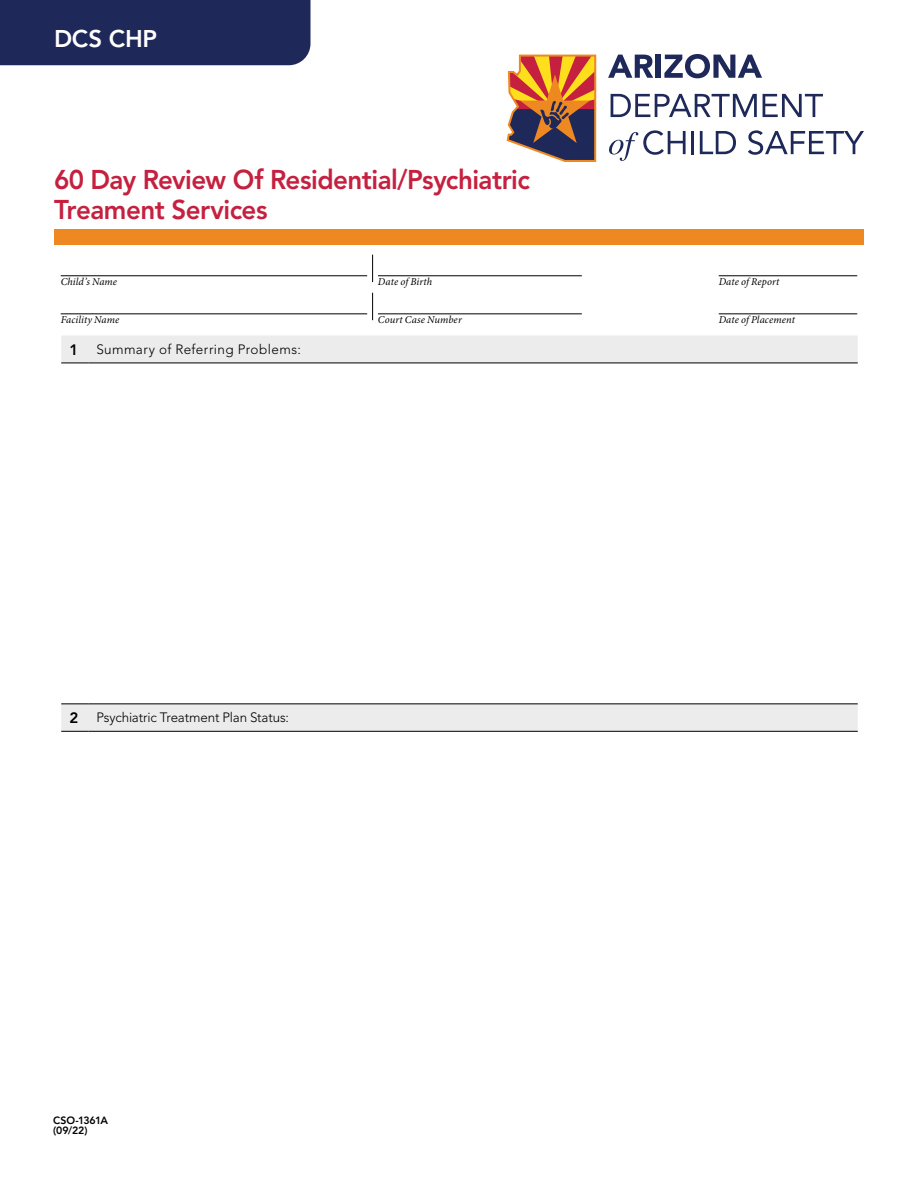
<style>
.page{position:relative;width:918px;height:1188px;background:#fff}
.page>*{position:absolute;margin:0;border:0;box-sizing:border-box;transform-origin:0 0}
.t1{font:800 27px/30px "Avenir";letter-spacing:-.02em;color:#c5203f;scale:.96 1}
.t2{font:800 24px "Avenir";letter-spacing:-.01em;color:#fff}
.t3{font:300 13.5px "Avenir";color:#000}
.t4{font:300 13.5px "Avenir";letter-spacing:.03em;color:#000}
.t5{font:italic 10.5px "Minion Pro";letter-spacing:.005em;color:#000}
.t6{font:800 10.5px/10.5px "Avenir";letter-spacing:-.01em;color:#000}
.s1{font-weight:800;font-size:15px}
</style>
<div class="page">
<svg style="left:608px;top:55px;width:45px;height:23px"></svg>
<div style="left:656px;top:55px;width:5px;height:23px;background:#1e2859"></div>
<svg style="left:664px;top:54px;width:98px;height:24px"></svg>
<svg style="left:611px;top:94px;width:146px;height:23px"></svg>
<svg style="left:763px;top:94px;width:60px;height:23px"></svg>
<svg style="left:609px;top:130px;width:77px;height:31px"></svg>
<hr style="left:691px;top:131px;width:3px;height:23px;background:#1e2859">
<svg style="left:700px;top:131px;width:36px;height:23px"></svg>
<svg style="left:748px;top:130px;width:116px;height:25px"></svg>
<svg style="left:506px;top:54px;width:91px;height:108px;background:#a97353"></svg>
<div style="left:54px;top:229px;width:810px;height:15px;background:#ee8922"></div>
<hr style="left:61px;top:275px;width:306px;height:1px;background:#000">
<hr style="left:61px;top:313px;width:306px;height:1px;background:#000">
<hr style="left:378px;top:275px;width:204px;height:1px;background:#000">
<hr style="left:378px;top:313px;width:204px;height:1px;background:#000">
<hr style="left:719px;top:275px;width:138px;height:1px;background:#000">
<hr style="left:719px;top:313px;width:138px;height:1px;background:#000">
<svg style="left:372px;top:255px;width:1px;height:27px"></svg>
<svg style="left:372px;top:293px;width:1px;height:27px"></svg>
<div style="left:0;top:0;width:310px;height:65px;background:#1e2859"></div>
<div style="left:61px;top:335px;width:797px;height:29px;background:#ececed"></div>
<hr style="left:88px;top:363px;width:770px;height:1px;background:#000">
<svg style="left:61px;top:704px;width:797px;height:28px;background:#e6e6e7"></svg>
<hr style="left:88px;top:731px;width:770px;height:1px;background:#000">
<h2 class="t2" style="left:54px;top:24px;width:105px">DCS CHP</h2>
<h1 class="t1" style="left:54px;top:165px;width:497px">60 Day Review Of Residential/Psychiatric<br>Treament Services</h1>
<p class="t5" style="left:61px;top:275px;width:58px">Child’s Name</p>
<p class="t5" style="left:61px;top:313px;width:60px">Facility Name</p>
<p class="t4" style="left:69px;top:341px;width:233px"><span class="s1">1</span> Summary of Referring Problems:</p>
<p class="t5" style="left:378px;top:275px;width:56px">Date of Birth</p>
<p class="t5" style="left:378px;top:313px;width:85px">Court Case Number</p>
<p class="t3" style="left:69px;top:709px;width:221px"><span class="s1">2</span> Psychiatric Treatment Plan Status:</p>
<p class="t6" style="left:53px;top:1115px;width:57px">CSO-1361A (09/22)</p>
<p class="t5" style="left:719px;top:275px;width:62px">Date of Report</p>
<p class="t5" style="left:719px;top:313px;width:78px">Date of Placement</p>
</div>
